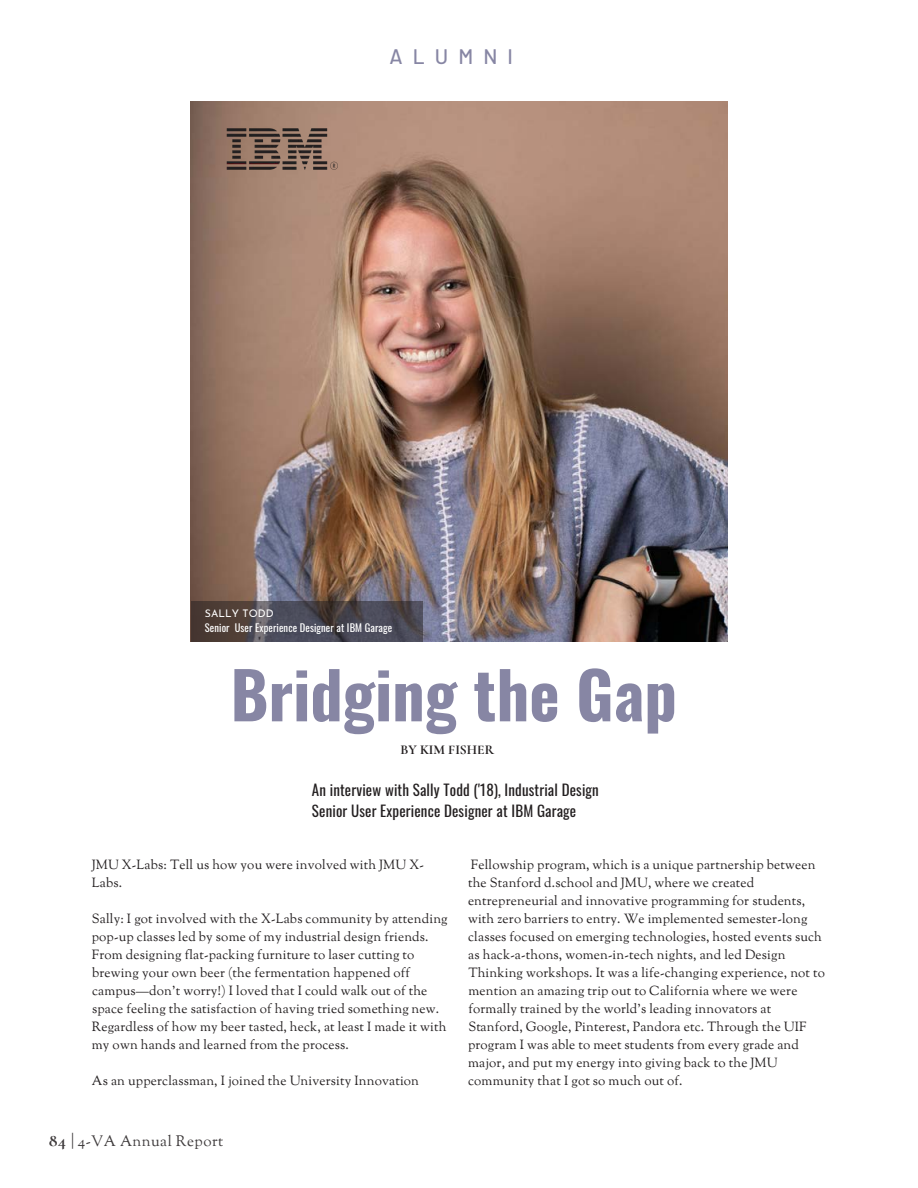
<style>
.page{position:relative;width:918px;height:1188px;background:#fff}
.page>*{position:absolute;margin:0;border:0;box-sizing:border-box;transform-origin:0 0}
.t1{font:700 64.5px "Oswald";color:#8786a4}
.t2{font:500 21px "Barlow";letter-spacing:.48em;color:#8786a4}
.t3{font:15px/20.2px "Oswald";letter-spacing:.01em;color:#231f20}
.t4{font:15px "Sorts Mill Goudy";letter-spacing:.03em;color:#231f20}
.t5{font:700 13.5px "Cormorant Garamond";color:#231f20}
.t6{font:13.2px/18px "Sorts Mill Goudy";letter-spacing:.01em;color:#231f20}
.t7{font:10.5px/15.8px "Oswald";letter-spacing:.01em;color:#fff}
.s1{font-family:"Josefin Sans"}
.s2{font-family:"Cormorant Garamond";font-weight:700;font-size:18px}
</style>
<div class="page">
<img style="left:191px;top:102px;width:536px;height:540px">
<img style="left:222px;top:125px;width:121px;height:48px">
<svg style="left:191px;top:602px;width:232px;height:40px;background:#4c464c"></svg>
<p class="t2" style="left:390px;top:44px;width:125px">ALUMNI</p>
<p class="t7" style="left:205px;top:604px;width:189px"><span class="s1">SALLY TODD<br></span>Senior User Experience Designer at IBM Garage</p>
<p class="t1" style="left:231px;top:661px;width:448px">Bridging the Gap</p>
<p class="t5" style="left:401px;top:741px;width:95px">BY KIM FISHER</p>
<p class="t3" style="left:312px;top:779px;width:288px">An interview with Sally Todd ('18), Industrial Design<br>Senior User Experience Designer at IBM Garage</p>
<p class="t6" style="left:468px;top:857px;width:359px">Fellowship program, which is a unique partnership between the Stanford d.school and JMU, where we created entrepreneurial and innovative programming for students, with zero barriers to entry. We implemented semester-long classes focused on emerging technologies, hosted events such as hack-a-thons, women-in-tech nights, and led Design Thinking workshops. It was a life-changing experience, not to mention an amazing trip out to California where we were formally trained by the world’s leading innovators at Stanford, Google, Pinterest, Pandora etc. Through the UIF program I was able to meet students from every grade and major, and put my energy into giving back to the JMU community that I got so much out of.</p>
<p class="t6" style="left:92px;top:857px;width:334px">JMU X-Labs: Tell us how you were involved with JMU X-<br>Labs.</p>
<p class="t6" style="left:92px;top:911px;width:357px">Sally: I got involved with the X-Labs community by attending pop-up classes led by some of my industrial design friends.<br>From designing flat-packing furniture to laser cutting to brewing your own beer (the fermentation happened off campus—don’t worry!) I loved that I could walk out of the space feeling the satisfaction of having tried something new.<br>Regardless of how my beer tasted, heck, at least I made it with my own hands and learned from the process.</p>
<p class="t6" style="left:92px;top:1073px;width:329px">As an upperclassman, I joined the University Innovation</p>
<p class="t4" style="left:48px;top:1132px;width:176px"><span class="s2">84 |</span> 4-VA Annual Report</p>
</div>
